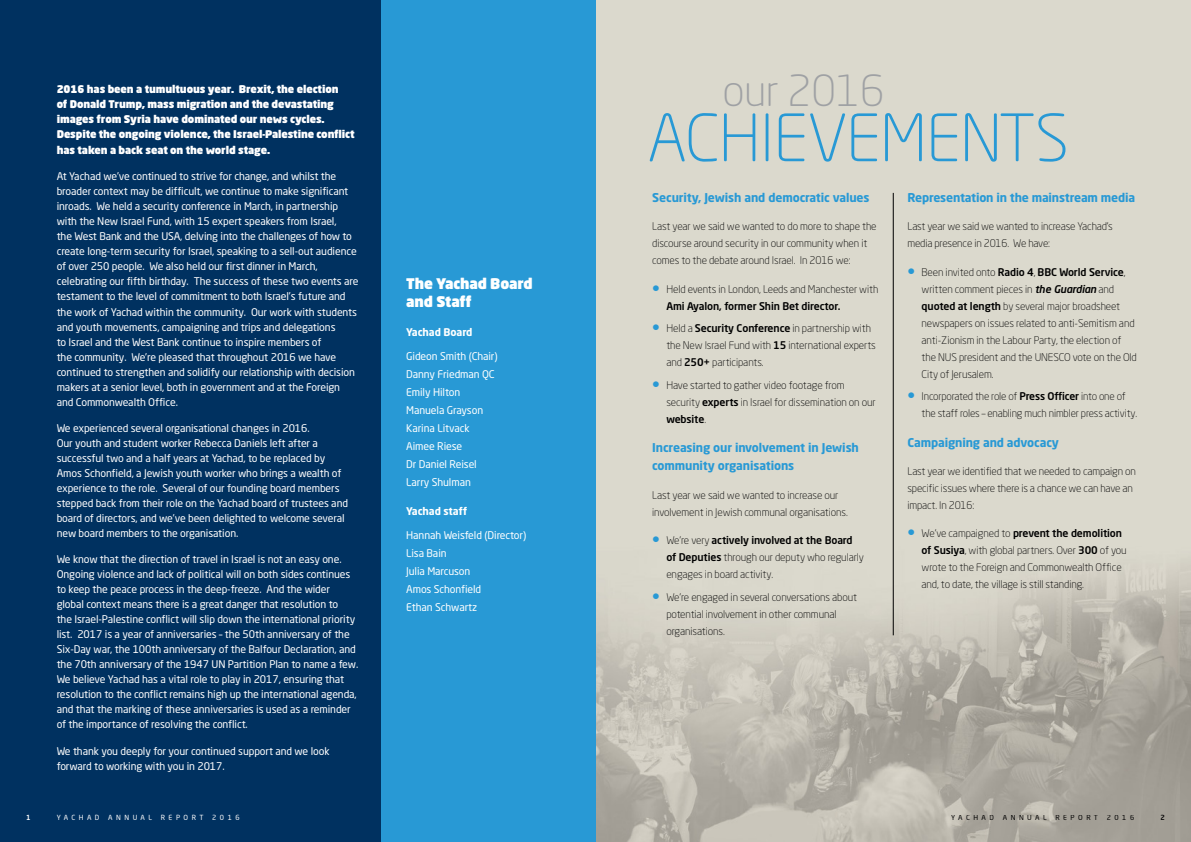
<style>
.page{position:relative;width:1191px;height:842px;background:#fff}
.page>*{position:absolute;margin:0;border:0;box-sizing:border-box;transform-origin:0 0}
.t1{font:300 64.4px "Neo Sans Std";letter-spacing:-.01em;color:#2899d5}
.t2{font:300 42.5px "Neo Sans Std";letter-spacing:-.01em;color:#9fa1a4}
.t3{font:900 14.5px/18px "Neo Sans Std";letter-spacing:-.01em;color:#fff}
.t4{font:700 12px/18px "Neo Sans Std";letter-spacing:-.01em;color:#2899d5}
.t5{font:10.5px/15px "Neo Sans Std";letter-spacing:-.01em;color:#fff}
.t6{font:300 10.5px/17px "Neo Sans Std";letter-spacing:-.01em;color:#000}
.t7{font:900 10.5px/15px "Neo Sans Std";letter-spacing:-.01em;color:#fff}
.t8{font:700 10.5px "Neo Sans Std";letter-spacing:-.01em;color:#fff}
.t9{font:7px "Neo Sans Std";letter-spacing:.5em;color:#fff}
.t10{font:7px "Neo Sans Std";letter-spacing:.5em;color:#000}
.t11{font:500 7px "Neo Sans Std";color:#fff}
.t12{font:500 7px "Neo Sans Std";color:#000}
.s1{font-size:18.5px;color:#2899d5}
.s2{font-weight:500}
.s3{font-weight:500;font-style:italic}
</style>
<div class="page">
<img style="left:595px;top:0;width:596px;height:842px">
<div style="left:0;top:0;width:381px;height:842px;background:#003160"></div>
<div style="left:381px;top:0;width:214px;height:842px;background:#2899d5"></div>
<hr style="left:893px;top:193px;width:1px;height:442px;background:#000">
<p class="t7" style="left:57px;top:81px;width:299px">2016 has been a tumultuous year. Brexit, the election<br>of Donald Trump, mass migration and the devastating images from Syria have dominated our news cycles.<br>Despite the ongoing violence, the Israel-Palestine conflict</p>
<p class="t7" style="left:57px;top:142px;width:215px">has taken a back seat on the world stage.</p>
<p class="t5" style="left:57px;top:169px;width:303px">At Yachad we’ve continued to strive for change, and whilst the broader context may be difficult, we continue to make significant inroads. We held a security conference in March, in partnership with the New Israel Fund, with 15 expert speakers from Israel,<br>the West Bank and the USA, delving into the challenges of how to create long-term security for Israel, speaking to a sell-out audience of over 250 people. We also held our first dinner in March, celebrating our fifth birthday. The success of these two events are testament to the level of commitment to both Israel’s future and the work of Yachad within the community. Our work with students and youth movements, campaigning and trips and delegations<br>to Israel and the West Bank continue to inspire members of<br>the community. We’re pleased that throughout 2016 we have continued to strengthen and solidify our relationship with decision makers at a senior level, both in government and at the Foreign and Commonwealth Office.</p>
<p class="t5" style="left:57px;top:420px;width:293px">We experienced several organisational changes in 2016.<br>Our youth and student worker Rebecca Daniels left after a successful two and a half years at Yachad, to be replaced by Amos Schonfield, a Jewish youth worker who brings a wealth of experience to the role. Several of our founding board members stepped back from their role on the Yachad board of trustees and board of directors, and we’ve been delighted to welcome several new board members to the organisation.</p>
<p class="t5" style="left:57px;top:552px;width:303px">We know that the direction of travel in Israel is not an easy one.<br>Ongoing violence and lack of political will on both sides continues to keep the peace process in the deep-freeze. And the wider global context means there is a great danger that resolution to<br>the Israel-Palestine conflict will slip down the international priority list. 2017 is a year of anniversaries – the 50th anniversary of the Six-Day war, the 100th anniversary of the Balfour Declaration, and the 70th anniversary of the 1947 UN Partition Plan to name a few.<br>We believe Yachad has a vital role to play in 2017, ensuring that resolution to the conflict remains high up the international agenda, and that the marking of these anniversaries is used as a reminder of the importance of resolving the conflict.</p>
<p class="t5" style="left:57px;top:743px;width:274px">We thank you deeply for your continued support and we look forward to working with you in 2017.</p>
<h3 class="t3" style="left:406px;top:274px;width:128px">The Yachad Board and Staff</h3>
<p class="t8" style="left:406px;top:326px;width:68px">Yachad Board</p>
<p class="t5" style="left:406px;top:347px;width:93px;line-height:18px">Gideon Smith (Chair)<br>Danny Friedman QC<br>Emily Hilton<br>Manuela Grayson<br>Karina Litvack<br>Aimee Riese<br>Dr Daniel Reisel<br>Larry Shulman</p>
<p class="t8" style="left:406px;top:505px;width:63px">Yachad staff</p>
<p class="t5" style="left:406px;top:526px;width:121px;line-height:18px">Hannah Weisfeld (Director)<br>Lisa Bain<br>Julia Marcuson<br>Amos Schonfield<br>Ethan Schwartz</p>
<h2 class="t2" style="left:722px;top:65px;width:164px">our 2016</h2>
<h1 class="t1" style="left:647px;top:99px;width:423px">ACHIEVEMENTS</h1>
<p class="t4" style="left:652px;top:188px;width:219px">Security, Jewish and democratic values</p>
<p class="t6" style="left:652px;top:218px;width:226px">Last year we said we wanted to do more to shape the discourse around security in our community when it comes to the debate around Israel. In 2016 we:</p>
<p class="t6" style="left:666px;top:280px;width:213px;text-indent:-14px"><span class="s1">•</span> Held events in London, Leeds and Manchester with<br><span class="s2">Ami Ayalon, former Shin Bet director.</span></p>
<p class="t6" style="left:666px;top:320px;width:211px;text-indent:-14px"><span class="s1">•</span> Held a <span class="s2">Security Conference</span> in partnership with the New Israel Fund with <span class="s2">15</span> international experts and <span class="s2">250+</span> participants.</p>
<p class="t6" style="left:666px;top:377px;width:211px;text-indent:-14px"><span class="s1">•</span> Have started to gather video footage from security <span class="s2">experts</span> in Israel for dissemination on our <span class="s2">website</span>.</p>
<p class="t4" style="left:652px;top:439px;width:208px">Increasing our involvement in Jewish community organisations</p>
<p class="t6" style="left:652px;top:486px;width:197px">Last year we said we wanted to increase our involvement in Jewish communal organisations.</p>
<p class="t6" style="left:666px;top:532px;width:199px;text-indent:-14px"><span class="s1">•</span> We’re very <span class="s2">actively involved at the Board of Deputies</span> through our deputy who regularly engages in board activity.</p>
<p class="t6" style="left:666px;top:588px;width:192px;text-indent:-14px"><span class="s1">•</span> We’re engaged in several conversations about potential involvement in other communal organisations.</p>
<p class="t4" style="left:907px;top:188px;width:229px">Representation in the mainstream media</p>
<p class="t6" style="left:907px;top:218px;width:207px">Last year we said we wanted to increase Yachad’s media presence in 2016. We have:</p>
<p class="t6" style="left:921px;top:263px;width:217px;text-indent:-14px"><span class="s1">•</span> Been invited onto <span class="s2">Radio 4</span>, <span class="s2">BBC World Service</span>, written comment pieces in <span class="s3">the Guardian</span> and <span class="s2">quoted at length</span> by several major broadsheet newspapers on issues related to anti-Semitism and anti-Zionism in the Labour Party, the election of the NUS president and the UNESCO vote on the Old City of Jerusalem.</p>
<p class="t6" style="left:921px;top:388px;width:217px;text-indent:-14px"><span class="s1">•</span> Incorporated the role of <span class="s2">Press Officer</span> into one of the staff roles – enabling much nimbler press activity.</p>
<p class="t4" style="left:907px;top:433px;width:153px">Campaigning and advocacy</p>
<p class="t6" style="left:907px;top:463px;width:230px">Last year we identified that we needed to campaign on specific issues where there is a chance we can have an impact. In 2016:</p>
<p class="t6" style="left:921px;top:525px;width:206px;text-indent:-14px"><span class="s1">•</span> We’ve campaigned to <span class="s2">prevent the demolition of Susiya</span>, with global partners. Over <span class="s2">300</span> of you wrote to the Foreign and Commonwealth Office and, to date, the village is still standing.</p>
<p class="t11" style="left:26px;top:813px;width:6px">1</p>
<p class="t9" style="left:57px;top:813px;width:184px">YACHAD ANNUAL REPORT 2016</p>
<p class="t10" style="left:951px;top:813px;width:184px">YACHAD ANNUAL REPORT 2016</p>
<p class="t12" style="left:1160px;top:813px;width:6px">2</p>
</div>
